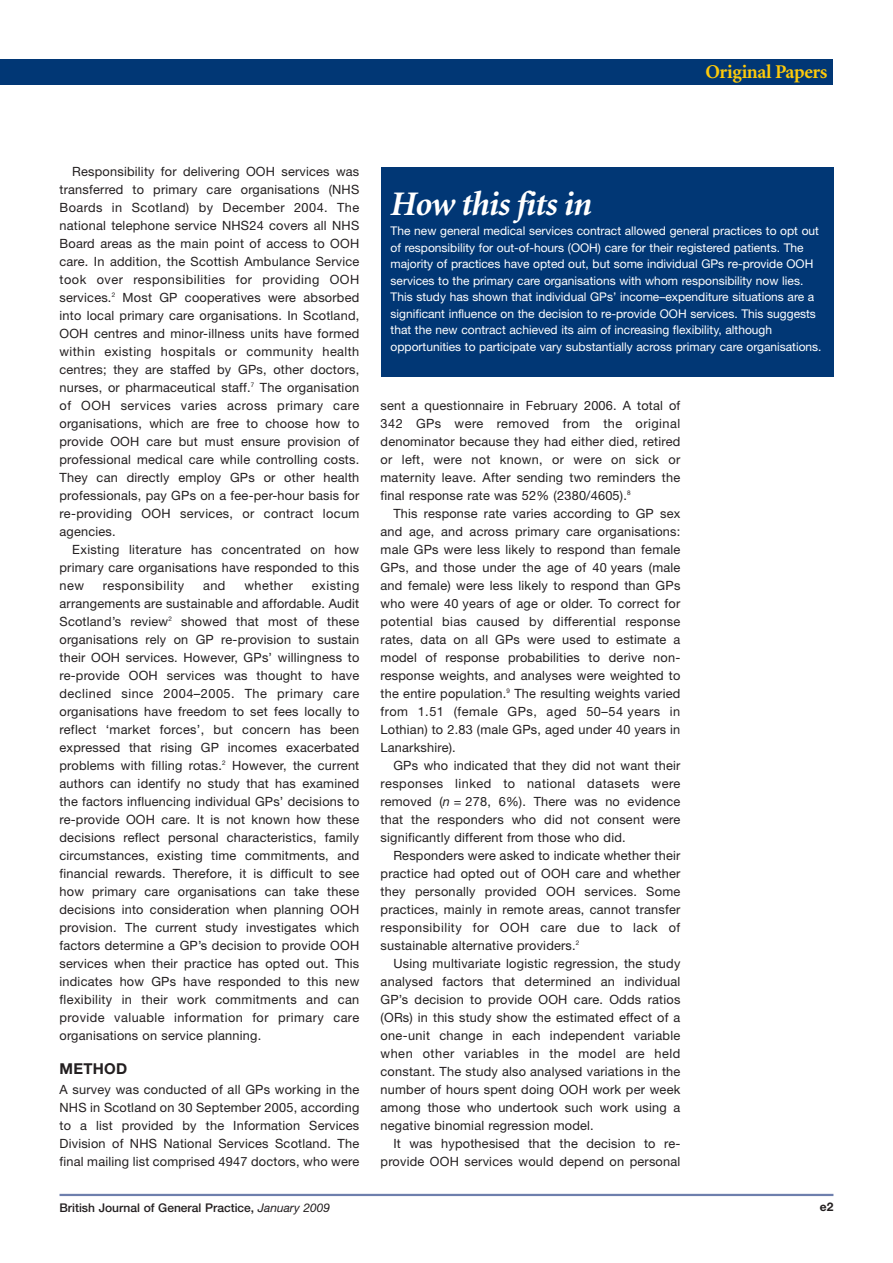
<style>
.page{position:relative;width:893px;height:1263px;background:#fff}
.page>*{position:absolute;margin:0;border:0;box-sizing:border-box;transform-origin:0 0}
.t1{font:italic 700 34.5px "Minion";letter-spacing:-.03em;color:#fff}
.t2{font:700 19.5px "Minion";letter-spacing:-.02em;color:#feca0a}
.t3{font:700 15px "Helvetica Neue";letter-spacing:.015em;color:#231f20}
.t4{font:12.75px/18px "Helvetica Neue";letter-spacing:.015em;color:#231f20;text-align:justify}
.t5{font:12.75px "Helvetica Neue";letter-spacing:.04em;color:#231f20}
.t6{font:12px/16.5px "Helvetica Neue";color:#fff}
.t7{font:500 12px "Helvetica Neue";color:#231f20}
.t8{font:700 12px "Helvetica Neue";color:#231f20}
.s1{font-weight:400;font-style:italic}
.s2{font-style:italic}
</style>
<div class="page">
<hr style="left:60px;top:1194px;width:773px;height:2px;background:#6e7fad">
<div style="left:381px;top:167px;width:452px;height:209px;background:#013775"></div>
<div style="left:0;top:60px;width:833px;height:25px;background:#013775"></div>
<h2 class="t2" style="left:705px;top:64px;width:124px">Original Papers</h2>
<p class="t4" style="left:60px;top:164px;width:301px;text-indent:13px">Responsibility for delivering OOH services was transferred to primary care organisations (NHS Boards in Scotland) by December 2004. The national telephone service NHS24 covers all NHS Board areas as the main point of access to OOH care. In addition, the Scottish Ambulance Service took over responsibilities for providing OOH services.<sup>2</sup> Most GP cooperatives were absorbed into local primary care organisations. In Scotland, OOH centres and minor-illness units have formed within existing hospitals or community health centres; they are staffed by GPs, other doctors, nurses, or pharmaceutical staff.<sup>7</sup> The organisation of OOH services varies across primary care organisations, which are free to choose how to provide OOH care but must ensure provision of professional medical care while controlling costs.<br>They can directly employ GPs or other health professionals, pay GPs on a fee-per-hour basis for re-providing OOH services, or contract locum agencies.</p>
<p class="t4" style="left:60px;top:542px;width:301px;text-indent:13px">Existing literature has concentrated on how primary care organisations have responded to this new</p>
<p class="t4" style="left:60px;top:578px;width:301px;text-indent:252px">existing arrangements are sustainable and affordable. Audit Scotland’s review<sup>2</sup> showed that most of these organisations rely on GP re-provision to sustain their OOH services. However, GPs’ willingness to re-provide OOH services was thought to have declined since 2004–2005. The primary care organisations have freedom to set fees locally to reflect ‘market forces’, but concern has been expressed that rising GP incomes exacerbated problems with filling rotas.<sup>2</sup> However, the current authors can identify no study that has examined the factors influencing individual GPs’ decisions to re-provide OOH care. It is not known how these decisions reflect personal characteristics, family circumstances, existing time commitments, and financial rewards. Therefore, it is difficult to see how primary care organisations can take these decisions into consideration when planning OOH provision. The current study investigates which factors determine a GP’s decision to provide OOH services when their practice has opted out. This indicates how GPs have responded to this new flexibility in their work commitments and can provide valuable information for primary care organisations on service planning.</p>
<p class="t3" style="left:60px;top:1064px;width:69px">METHOD</p>
<p class="t4" style="left:60px;top:1082px;width:301px">A survey was conducted of all GPs working in the NHS in Scotland on 30 September 2005, according to a list provided by the Information Services Division of NHS National Services Scotland. The final mailing list comprised 4947 doctors, who were</p>
<p class="t5" style="left:103px;top:581px;width:83px">responsibility</p>
<p class="t4" style="left:203px;top:578px;width:24px">and</p>
<p class="t5" style="left:244px;top:581px;width:50px">whether</p>
<p class="t7" style="left:60px;top:1203px;width:272px">British Journal of General Practice, <span class="s1">January 2009</span></p>
<h1 class="t1" style="left:391px;top:190px;width:203px">How this fits in</h1>
<p class="t6" style="left:391px;top:224px;width:432px">The new general medical services contract allowed general practices to opt out of responsibility for out-of-hours (OOH) care for their registered patients. The majority of practices have opted out, but some individual GPs re-provide OOH services to the primary care organisations with whom responsibility now lies.<br>This study has shown that individual GPs’ income–expenditure situations are a significant influence on the decision to re-provide OOH services. This suggests that the new contract achieved its aim of increasing flexibility, although opportunities to participate vary substantially across primary care organisations.</p>
<p class="t4" style="left:381px;top:397px;width:301px">sent a questionnaire in February 2006. A total of 342 GPs were removed from the original denominator because they had either died, retired or left, were not known, or were on sick or maternity leave. After sending two reminders the final response rate was 52% (2380/4605).<sup>8</sup></p>
<p class="t4" style="left:381px;top:505px;width:301px;text-indent:13px">This response rate varies according to GP sex and age, and across primary care organisations: male GPs were less likely to respond than female GPs, and those under the age of 40 years (male and female) were less likely to respond than GPs who were 40 years of age or older. To correct for potential bias caused by differential response rates, data on all GPs were used to estimate a model of response probabilities to derive non&shy;response weights, and analyses were weighted to the entire population.<sup>9</sup> The resulting weights varied from 1.51 (female GPs, aged 50–54 years in Lothian) to 2.83 (male GPs, aged under 40 years in Lanarkshire).</p>
<p class="t4" style="left:381px;top:757px;width:301px;text-indent:13px">GPs who indicated that they did not want their responses linked to national datasets were removed (<span class="s2">n</span> = 278, 6%). There was no evidence that the responders who did not consent were significantly different from those who did.</p>
<p class="t4" style="left:381px;top:847px;width:301px;text-indent:13px">Responders were asked to indicate whether their practice had opted out of OOH care and whether they personally provided OOH services. Some practices, mainly in remote areas, cannot transfer responsibility for OOH care due to lack of sustainable alternative providers.<sup>2</sup></p>
<p class="t4" style="left:381px;top:955px;width:301px;text-indent:13px">Using multivariate logistic regression, the study analysed factors that determined an individual GP’s decision to provide OOH care. Odds ratios (ORs) in this study show the estimated effect of a one-unit change in each independent variable when other variables in the model are held constant. The study also analysed variations in the number of hours spent doing OOH work per week among those who undertook such work using a negative binomial regression model.</p>
<p class="t4" style="left:381px;top:1135px;width:301px;text-align:right">It was hypothesised that the decision to re&shy;provide OOH services would depend on personal</p>
<p class="t8" style="left:820px;top:1202px;width:15px">e2</p>
</div>
